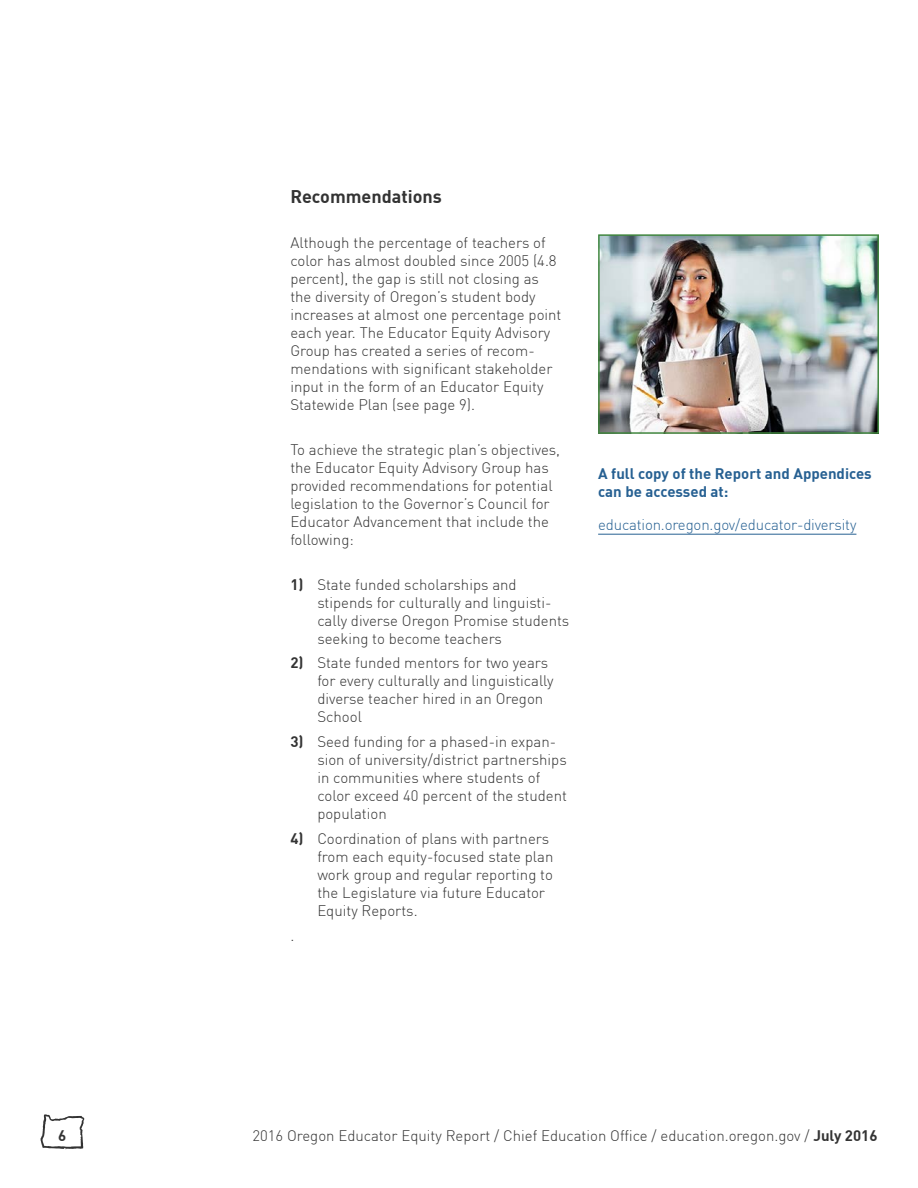
<style>
.page{position:relative;width:918px;height:1188px;background:#fff}
.page>*{position:absolute;margin:0;border:0;box-sizing:border-box;transform-origin:0 0}
.t1{font:700 18px "DIN";color:#333}
.Body{font:300 15px/18px "DIN";color:#333}
.call_out{font:700 15px/18px "DIN";color:#266092}
.call_out-2{font:300 15px "DIN";letter-spacing:-.01em;color:#266092}
.t2{font:700 15px "DIN";color:#333}
.s1{font-weight:700}
</style>
<div class="page">
<svg style="left:40px;top:1114px;width:44px;height:35px"></svg>
<hr style="left:598px;top:534px;width:258px;height:1px;background:#266092">
<img style="left:601px;top:237px;width:275px;height:194px">
<div style="left:598px;top:234px;width:281px;height:200px;border:2px solid #41873f"></div>
<p class="t1" style="left:290px;top:184px;width:153px">Recommendations</p>
<p class="Body" style="left:290px;top:233px;width:273px">Although the percentage of teachers of color has almost doubled since 2005 (4.8 percent), the gap is still not closing as the diversity of Oregon’s student body increases at almost one percentage point each year. The Educator Equity Advisory Group has created a series of recom&shy;mendations with significant stakeholder input in the form of an Educator Equity Statewide Plan (see page 9).</p>
<p class="Body" style="left:290px;top:440px;width:271px">To achieve the strategic plan’s objectives, the Educator Equity Advisory Group has provided recommendations for potential legislation to the Governor’s Council for Educator Advancement that include the following:</p>
<p class="Body" style="left:317px;top:575px;width:254px;text-indent:-27px"><span class="s1">1)</span> State funded scholarships and stipends for culturally and linguisti&shy;cally diverse Oregon Promise students seeking to become teachers</p>
<p class="Body" style="left:317px;top:654px;width:238px;text-indent:-27px"><span class="s1">2)</span> State funded mentors for two years for every culturally and linguistically diverse teacher hired in an Oregon<br>School</p>
<p class="Body" style="left:317px;top:733px;width:251px;text-indent:-27px"><span class="s1">3)</span> Seed funding for a phased-in expan&shy;sion of university/district partnerships in communities where students of color exceed 40 percent of the student population</p>
<p class="Body" style="left:317px;top:829px;width:238px;text-indent:-27px"><span class="s1">4)</span> Coordination of plans with partners from each equity-focused state plan work group and regular reporting to the Legislature via future Educator<br>Equity Reports.</p>
<p class="Body" style="left:290px;top:926px;width:5px">.</p>
<p class="call_out" style="left:598px;top:464px;width:275px">A full copy of the Report and Appendices can be accessed at:</p>
<p class="call_out-2" style="left:598px;top:515px;width:260px">education.oregon.gov/educator-diversity</p>
<p class="t2" style="left:58px;top:1126px;width:10px">6</p>
<p class="Body" style="left:252px;top:1126px;width:627px">2016 Oregon Educator Equity Report / Chief Education Office / education.oregon.gov / <span class="s1">July 2016</span></p>
</div>
